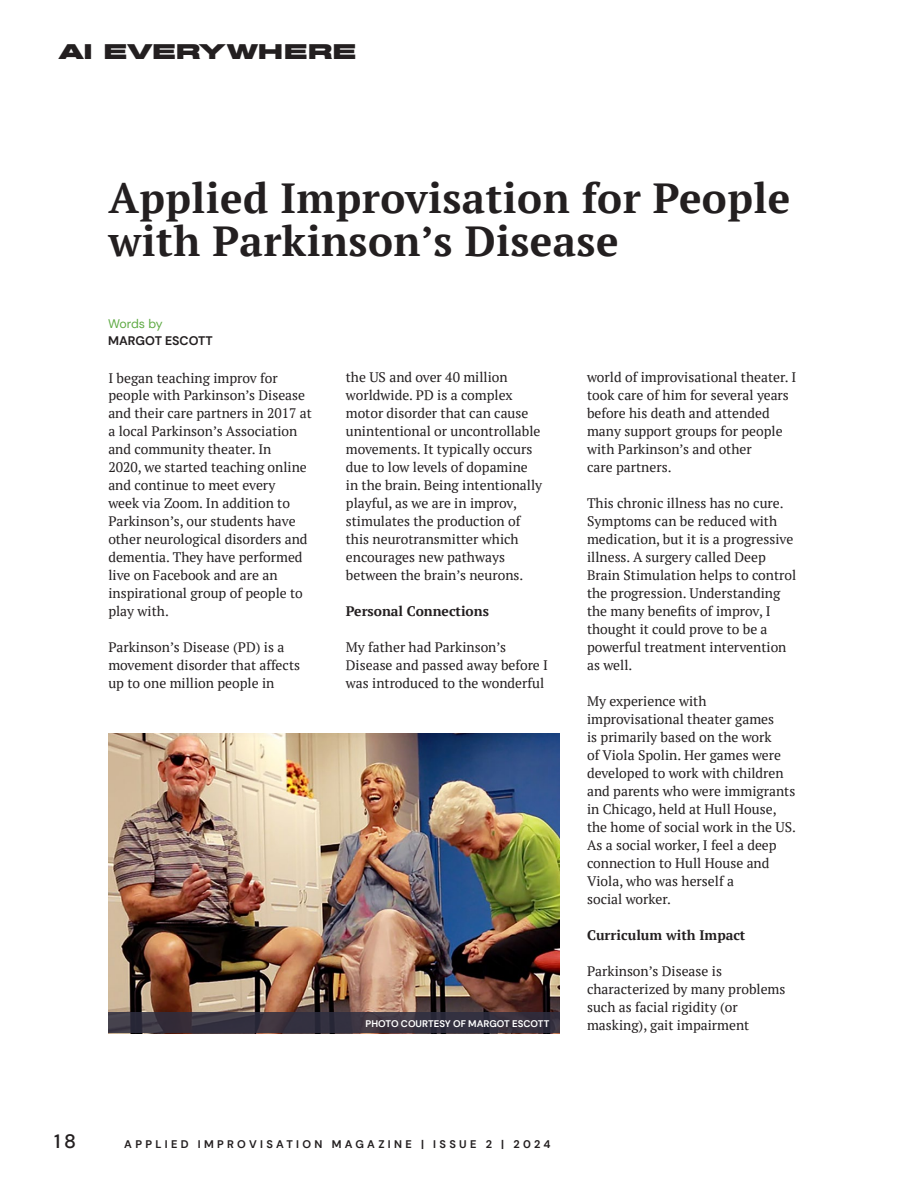
<style>
.page{position:relative;width:918px;height:1188px;background:#fff}
.page>*{position:absolute;margin:0;border:0;box-sizing:border-box;transform-origin:0 0}
.t1{font:700 42px/43.5px "PT Serif";letter-spacing:.01em;color:#231f20}
.t2{font:22.05px "MATROSKA";letter-spacing:-.1em;color:#231f20}
.t3{font:500 19.35px "DM Sans";color:#231f20}
.t4{font:13.8px/18px "PT Serif";color:#231f20}
.t5{font:700 13.8px "PT Serif";color:#231f20}
.t6{font:700 12.45px "DM Sans";color:#231f20}
.t7{font:12.45px "DM Sans";letter-spacing:-.02em;color:#5faa44}
.t8{font:700 11.1px "DM Sans";letter-spacing:.3em;color:#231f20}
.t9{font:700 9.6px "DM Sans";color:#fff}
</style>
<div class="page">
<img style="left:109px;top:734px;width:451px;height:278px">
<svg style="left:109px;top:1012px;width:451px;height:21px;background:#37323f"></svg>
<h2 class="t2" style="left:57px;top:38px;width:302px">AI EVERYWHERE</h2>
<h1 class="t1" style="left:109px;top:176px;width:683px">Applied Improvisation for People with Parkinson’s Disease</h1>
<p class="t7" style="left:108px;top:316px;width:56px">Words by</p>
<p class="t6" style="left:108px;top:332px;width:106px">MARGOT ESCOTT</p>
<p class="t4" style="left:108px;top:368px;width:205px">I began teaching improv for people with Parkinson’s Disease and their care partners in 2017 at a local Parkinson’s Association and community theater. In<br>2020, we started teaching online and continue to meet every<br>week via Zoom. In addition to<br>Parkinson’s, our students have other neurological disorders and dementia. They have performed live on Facebook and are an inspirational group of people to play with.</p>
<p class="t4" style="left:108px;top:638px;width:193px">Parkinson’s Disease (PD) is a movement disorder that affects up to one million people in</p>
<p class="t4" style="left:346px;top:368px;width:198px">the US and over 40 million worldwide. PD is a complex motor disorder that can cause unintentional or uncontrollable movements. It typically occurs due to low levels of dopamine in the brain. Being intentionally playful, as we are in improv, stimulates the production of this neurotransmitter which encourages new pathways between the brain’s neurons.</p>
<p class="t5" style="left:346px;top:602px;width:145px">Personal Connections</p>
<p class="t4" style="left:346px;top:638px;width:204px">My father had Parkinson’s<br>Disease and passed away before I was introduced to the wonderful</p>
<p class="t9" style="left:366px;top:1018px;width:185px">PHOTO COURTESY OF MARGOT ESCOTT</p>
<p class="t4" style="left:587px;top:368px;width:211px">world of improvisational theater. I took care of him for several years before his death and attended many support groups for people with Parkinson’s and other<br>care partners.</p>
<p class="t4" style="left:587px;top:494px;width:211px">This chronic illness has no cure.<br>Symptoms can be reduced with medication, but it is a progressive illness. A surgery called Deep<br>Brain Stimulation helps to control the progression. Understanding the many benefits of improv, I thought it could prove to be a powerful treatment intervention as well.</p>
<p class="t4" style="left:587px;top:692px;width:210px">My experience with improvisational theater games<br>is primarily based on the work<br>of Viola Spolin. Her games were developed to work with children and parents who were immigrants in Chicago, held at Hull House, the home of social work in the US.<br>As a social worker, I feel a deep connection to Hull House and<br>Viola, who was herself a<br>social worker.</p>
<p class="t5" style="left:587px;top:926px;width:160px">Curriculum with Impact</p>
<p class="t4" style="left:587px;top:962px;width:200px">Parkinson’s Disease is characterized by many problems such as facial rigidity (or masking), gait impairment</p>
<h3 class="t3" style="left:54px;top:1129px;width:24px">18</h3>
<p class="t8" style="left:124px;top:1137px;width:428px">APPLIED IMPROVISATION MAGAZINE | ISSUE 2 | 2024</p>
</div>
